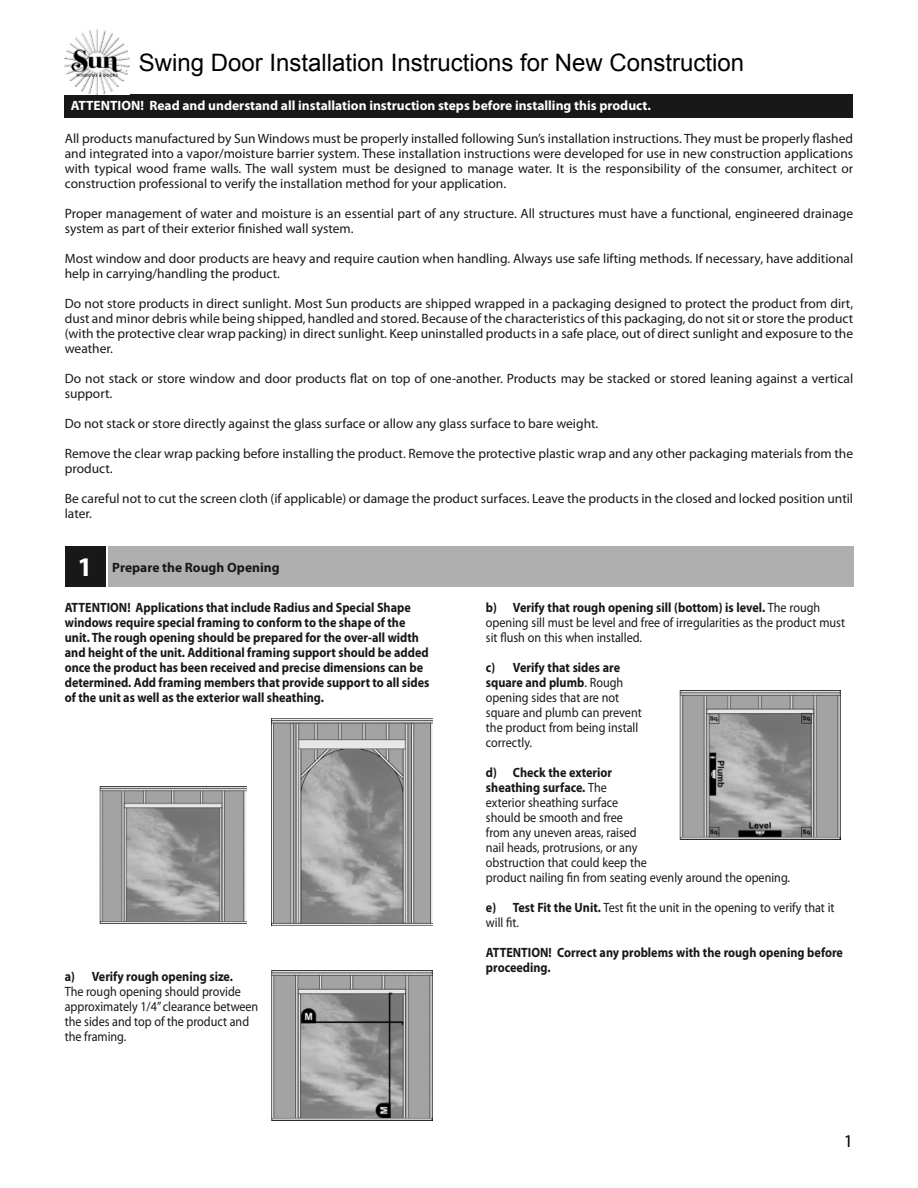
<style>
.page{position:relative;width:918px;height:1188px;background:#fff}
.page>*{position:absolute;margin:0;border:0;box-sizing:border-box;transform-origin:0 0}
.t1{font:24px "Arial";color:#000}
.t2{font:18px "Myriad Pro";color:#000}
.t3{font:13.5px/15px "Myriad Pro";color:#181818}
.t4{font:13.5px/15px "Myriad Pro";color:#181818;scale:.9 1}
.t5{font:700 13.5px/15px "Myriad Pro";color:#181818;scale:.9 1}
.t6{font:700 13.5px "Myriad Pro";color:#fff}
.t7{font:700 13.5px "Myriad Pro";color:#181818}
.s1{font-size:27px;color:#fff}
.s2{font-weight:700}
</style>
<div class="page">
<div style="left:65px;top:94px;width:788px;height:24px;background:#181818"></div>
<div style="left:65px;top:546px;width:40px;height:41px;background:#181818"></div>
<div style="left:108px;top:546px;width:745px;height:41px;background:#afafaf"></div>
<img style="left:65px;top:30px;width:65px;height:64px">
<img style="left:99px;top:787px;width:147px;height:136px">
<img style="left:272px;top:719px;width:160px;height:206px">
<img style="left:271px;top:971px;width:161px;height:149px">
<img style="left:679px;top:690px;width:161px;height:149px">
<h1 class="t1" style="left:139px;top:54px;width:607px">Swing Door Installation Instructions for New Construction</h1>
<p class="t6" style="left:71px;top:100px;width:582px">ATTENTION! Read and understand all installation instruction steps before installing this product.</p>
<p class="t3" style="left:65px;top:132px;width:790px;text-align:justify">All products manufactured by Sun Windows must be properly installed following Sun’s installation instructions. They must be properly flashed and integrated into a vapor/moisture barrier system. These installation instructions were developed for use in new construction applications with typical wood frame walls. The wall system must be designed to manage water. It is the responsibility of the consumer, architect or construction professional to verify the installation method for your application.</p>
<p class="t3" style="left:65px;top:207px;width:790px">Proper management of water and moisture is an essential part of any structure. All structures must have a functional, engineered drainage system as part of their exterior finished wall system.</p>
<p class="t3" style="left:65px;top:252px;width:790px">Most window and door products are heavy and require caution when handling. Always use safe lifting methods. If necessary, have additional help in carrying/handling the product.</p>
<p class="t3" style="left:65px;top:297px;width:790px;text-align:justify">Do not store products in direct sunlight. Most Sun products are shipped wrapped in a packaging designed to protect the product from dirt, dust and minor debris while being shipped, handled and stored. Because of the characteristics of this packaging, do not sit or store the product (with the protective clear wrap packing) in direct sunlight. Keep uninstalled products in a safe place, out of direct sunlight and exposure to the weather.</p>
<p class="t3" style="left:65px;top:372px;width:790px">Do not stack or store window and door products flat on top of one-another. Products may be stacked or stored leaning against a vertical support.</p>
<p class="t3" style="left:65px;top:417px;width:535px">Do not stack or store directly against the glass surface or allow any glass surface to bare weight.</p>
<p class="t3" style="left:65px;top:447px;width:790px">Remove the clear wrap packing before installing the product. Remove the protective plastic wrap and any other packaging materials from the product.</p>
<p class="t3" style="left:65px;top:492px;width:790px">Be careful not to cut the screen cloth (if applicable) or damage the product surfaces. Leave the products in the closed and locked position until later.</p>
<p class="t7" style="left:78px;top:561px;width:204px"><span class="s1">1</span> Prepare the Rough Opening</p>
<p class="t5" style="left:65px;top:601px;width:407px">ATTENTION! Applications that include Radius and Special Shape windows require special framing to conform to the shape of the unit. The rough opening should be prepared for the over-all width and height of the unit. Additional framing support should be added once the product has been received and precise dimensions can be determined. Add framing members that provide support to all sides of the unit as well as the exterior wall sheathing.</p>
<p class="t5" style="left:65px;top:970px;width:188px">a) Verify rough opening size.</p>
<p class="t4" style="left:65px;top:985px;width:217px">The rough opening should provide approximately 1/4” clearance between the sides and top of the product and the framing.</p>
<p class="t4" style="left:486px;top:601px;width:400px"><span class="s2">b) Verify that rough opening sill (bottom) is level.</span> The rough opening sill must be level and free of irregularities as the product must sit flush on this when installed.</p>
<p class="t4" style="left:486px;top:661px;width:175px"><span class="s2">c) Verify that sides are square and plumb</span>. Rough opening sides that are not square and plumb can prevent the product from being install correctly.</p>
<p class="t4" style="left:486px;top:766px;width:339px"><span class="s2">d) Check the exterior<br>sheathing surface.</span> The<br>exterior sheathing surface<br>should be smooth and free<br>from any uneven areas, raised<br>nail heads, protrusions, or any<br>obstruction that could keep the<br>product nailing fin from seating evenly around the opening.</p>
<p class="t4" style="left:486px;top:901px;width:389px"><span class="s2">e) Test Fit the Unit.</span> Test fit the unit in the opening to verify that it will fit.</p>
<p class="t5" style="left:486px;top:946px;width:398px">ATTENTION! Correct any problems with the rough opening before proceeding.</p>
<h2 class="t2" style="left:844px;top:1133px;width:11px">1</h2>
</div>
